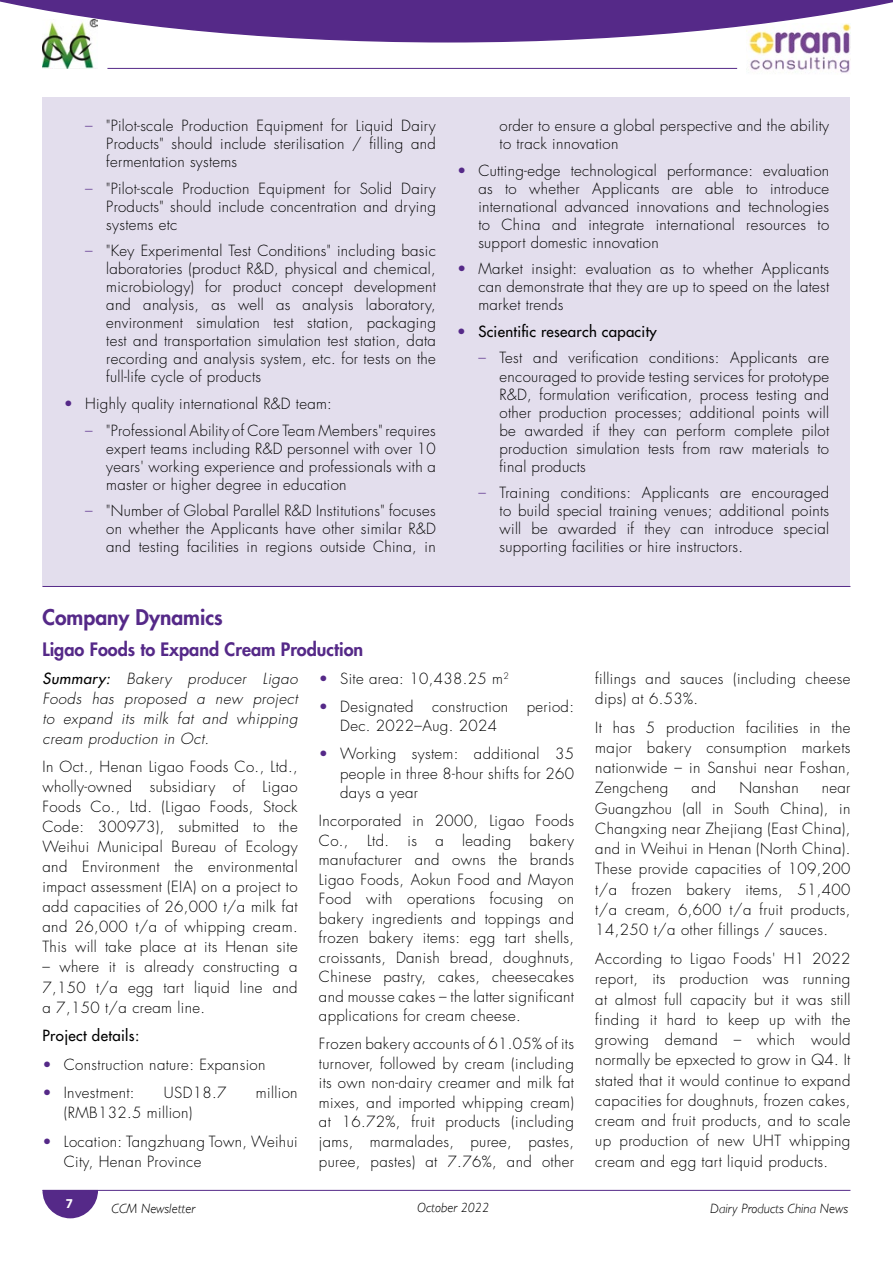
<style>
.page{position:relative;width:893px;height:1263px;background:#fff}
.page>*{position:absolute;margin:0;border:0;box-sizing:border-box;transform-origin:0 0}
.t1{font:800 21px "Futura Std";color:#552988}
.t2{font:800 18px "Futura Std";color:#552988}
.t3{font:300 15px/18px "Futura Std";letter-spacing:.025em;color:#000;text-align:justify}
.t4{font:italic 300 15px/20px "Futura Std";letter-spacing:.03em;color:#000;text-align:justify}
.t5{font:500 15px "Futura Std";letter-spacing:.02em;color:#000}
.t6{font:italic 300 13.5px "Gill Sans";color:#000}
.t7{font:700 13.5px "Hind";color:#fff}
.s1{color:#552988}
.s2{font-weight:500}
</style>
<div class="page">
<svg style="left:42px;top:1190px;width:56px;height:28px"></svg>
<hr style="left:43px;top:1190px;width:807px;height:1px;background:#552988">
<img style="left:749px;top:43px;width:101px;height:30px">
<svg style="left:0;top:0;width:893px;height:43px"></svg>
<hr style="left:107px;top:68px;width:630px;height:1px;background:#552988">
<img style="left:42px;top:19px;width:56px;height:50px">
<div style="left:43px;top:98px;width:807px;height:489px;background:#e3deed"></div>
<hr style="left:43px;top:586px;width:807px;height:1px;background:#552988">
<p class="t3" style="left:106px;top:117px;width:331px;text-indent:-21px"><span class="s1">–</span> "Pilot-scale Production Equipment for Liquid Dairy Products" should include sterilisation / filling and fermentation systems</p>
<p class="t3" style="left:106px;top:180px;width:331px;text-indent:-21px"><span class="s1">–</span> "Pilot-scale Production Equipment for Solid Dairy Products" should include concentration and drying systems etc</p>
<p class="t3" style="left:106px;top:242px;width:331px;text-indent:-21px"><span class="s1">–</span> "Key Experimental Test Conditions" including basic laboratories (product R&amp;D, physical and chemical, microbiology) for product concept development and analysis, as well as analysis laboratory, environment simulation test station, packaging test and transportation simulation test station, data recording and analysis system, etc. for tests on the full-life cycle of products</p>
<p class="t3" style="left:64px;top:395px;width:270px"><span class="s1">•</span> Highly quality international R&amp;D team:</p>
<p class="t3" style="left:106px;top:421px;width:331px;text-indent:-21px"><span class="s1">–</span> "Professional Ability of Core Team Members" requires expert teams including R&amp;D personnel with over 10 years' working experience and professionals with a master or higher degree in education</p>
<p class="t3" style="left:106px;top:502px;width:331px;text-indent:-21px"><span class="s1">–</span> "Number of Global Parallel R&amp;D Institutions" focuses on whether the Applicants have other similar R&amp;D and testing facilities in regions outside China, in</p>
<p class="t3" style="left:500px;top:117px;width:331px">order to ensure a global perspective and the ability to track innovation</p>
<p class="t3" style="left:478px;top:162px;width:352px;text-indent:-21px"><span class="s1">•</span> Cutting-edge technological performance: evaluation as to whether Applicants are able to introduce international advanced innovations and technologies to China and integrate international resources to support domestic innovation</p>
<p class="t3" style="left:478px;top:260px;width:352px;text-indent:-21px"><span class="s1">•</span> Market insight: evaluation as to whether Applicants can demonstrate that they are up to speed on the latest market trends</p>
<p class="t5" style="left:457px;top:322px;width:201px"><span class="s1">•</span> Scientific research capacity</p>
<p class="t3" style="left:500px;top:349px;width:331px;text-indent:-21px"><span class="s1">–</span> Test and verification conditions: Applicants are encouraged to provide testing services for prototype R&amp;D, formulation verification, process testing and other production processes; additional points will be awarded if they can perform complete pilot production simulation tests from raw materials to final products</p>
<p class="t3" style="left:500px;top:484px;width:331px;text-indent:-21px"><span class="s1">–</span> Training conditions: Applicants are encouraged to build special training venues; additional points will be awarded if they can introduce special supporting facilities or hire instructors.</p>
<h1 class="t1" style="left:43px;top:604px;width:182px">Company Dynamics</h1>
<p class="t2" style="left:43px;top:637px;width:322px">Ligao Foods to Expand Cream Production</p>
<p class="t4" style="left:43px;top:669px;width:257px"><span class="s2">Summary:</span> Bakery producer Ligao Foods has proposed a new project to expand its milk fat and whipping cream production in Oct.</p>
<p class="t3" style="left:43px;top:757px;width:257px;line-height:20px">In Oct., Henan Ligao Foods Co., Ltd., wholly-owned subsidiary of Ligao Foods Co., Ltd. (Ligao Foods, Stock Code: 300973), submitted to the Weihui Municipal Bureau of Ecology and Environment the environmental impact assessment (EIA) on a project to add capacities of 26,000 t/a milk fat and 26,000 t/a of whipping cream.<br>This will take place at its Henan site</p>
<p class="t3" style="left:43px;top:957px;width:257px;line-height:20px">– where it is already constructing a 7,150 t/a egg tart liquid line and a 7,150 t/a cream line.</p>
<p class="t5" style="left:43px;top:1026px;width:98px">Project details:</p>
<p class="t3" style="left:43px;top:1055px;width:224px"><span class="s1">•</span> Construction nature: Expansion</p>
<p class="t3" style="left:43px;top:1084px;width:94px"><span class="s1">•</span> Investment:</p>
<p class="t3" style="left:164px;top:1084px;width:64px">USD18.7</p>
<p class="t3" style="left:256px;top:1084px;width:43px">million</p>
<p class="t3" style="left:64px;top:1104px;width:130px">(RMB132.5 million)</p>
<p class="t3" style="left:64px;top:1131px;width:235px;line-height:20.1px;text-indent:-21px"><span class="s1">•</span> Location: Tangzhuang Town, Weihui<br>City, Henan Province</p>
<p class="t3" style="left:319px;top:669px;width:191px"><span class="s1">•</span> Site area: 10,438.25 m<sup>2</sup></p>
<p class="t3" style="left:340px;top:697px;width:235px;line-height:19.5px;text-indent:-21px"><span class="s1">•</span> Designated construction period:<br>Dec. 2022–Aug. 2024</p>
<p class="t3" style="left:340px;top:744px;width:235px;line-height:19.5px;text-indent:-21px"><span class="s1">•</span> Working system: additional 35 people in three 8-hour shifts for 260 days a year</p>
<p class="t3" style="left:319px;top:811px;width:257px;line-height:19.5px">Incorporated in 2000, Ligao Foods Co., Ltd. is a leading bakery manufacturer and owns the brands Ligao Foods, Aokun Food and Mayon Food with operations focusing on bakery ingredients and toppings and frozen bakery items: egg tart shells, croissants, Danish bread, doughnuts, Chinese pastry, cakes, cheesecakes and mousse cakes – the latter significant applications for cream cheese.</p>
<p class="t3" style="left:319px;top:1035px;width:257px;line-height:19.5px">Frozen bakery accounts of 61.05% of its turnover, followed by cream (including its own non-dairy creamer and milk fat mixes, and imported whipping cream) at 16.72%, fruit products (including jams, marmalades, puree, pastes, puree, pastes) at 7.76%, and other</p>
<p class="t3" style="left:595px;top:668px;width:257px;line-height:20.2px">fillings and sauces (including cheese dips) at 6.53%.</p>
<p class="t3" style="left:595px;top:717px;width:257px;line-height:20.2px">It has 5 production facilities in the major bakery consumption markets nationwide – in Sanshui near Foshan, Zengcheng</p>
<p class="t3" style="left:691px;top:779px;width:26px">and</p>
<p class="t3" style="left:739px;top:779px;width:61px">Nanshan</p>
<p class="t3" style="left:595px;top:778px;width:257px;line-height:20.2px;text-indent:226px">near Guangzhou (all in South China), in Changxing near Zhejiang (East China), and in Weihui in Henan (North China).<br>These provide capacities of 109,200 t/a frozen bakery items, 51,400 t/a cream, 6,600 t/a fruit products, 14,250 t/a other fillings / sauces.</p>
<p class="t3" style="left:595px;top:949px;width:257px;line-height:20.2px">According to Ligao Foods' H1 2022 report, its production was running at almost full capacity but it was still finding it hard to keep up with the growing demand – which would normally be epxected to grow in Q4. It stated that it would continue to expand capacities for doughnuts, frozen cakes, cream and fruit products, and to scale up production of new UHT whipping cream and egg tart liquid products.</p>
<p class="t7" style="left:66px;top:1195px;width:8px">7</p>
<p class="t6" style="left:112px;top:1201px;width:85px">CCM Newsletter</p>
<p class="t6" style="left:417px;top:1200px;width:73px">October 2022</p>
<p class="t6" style="left:710px;top:1201px;width:139px">Dairy Products China News</p>
</div>
